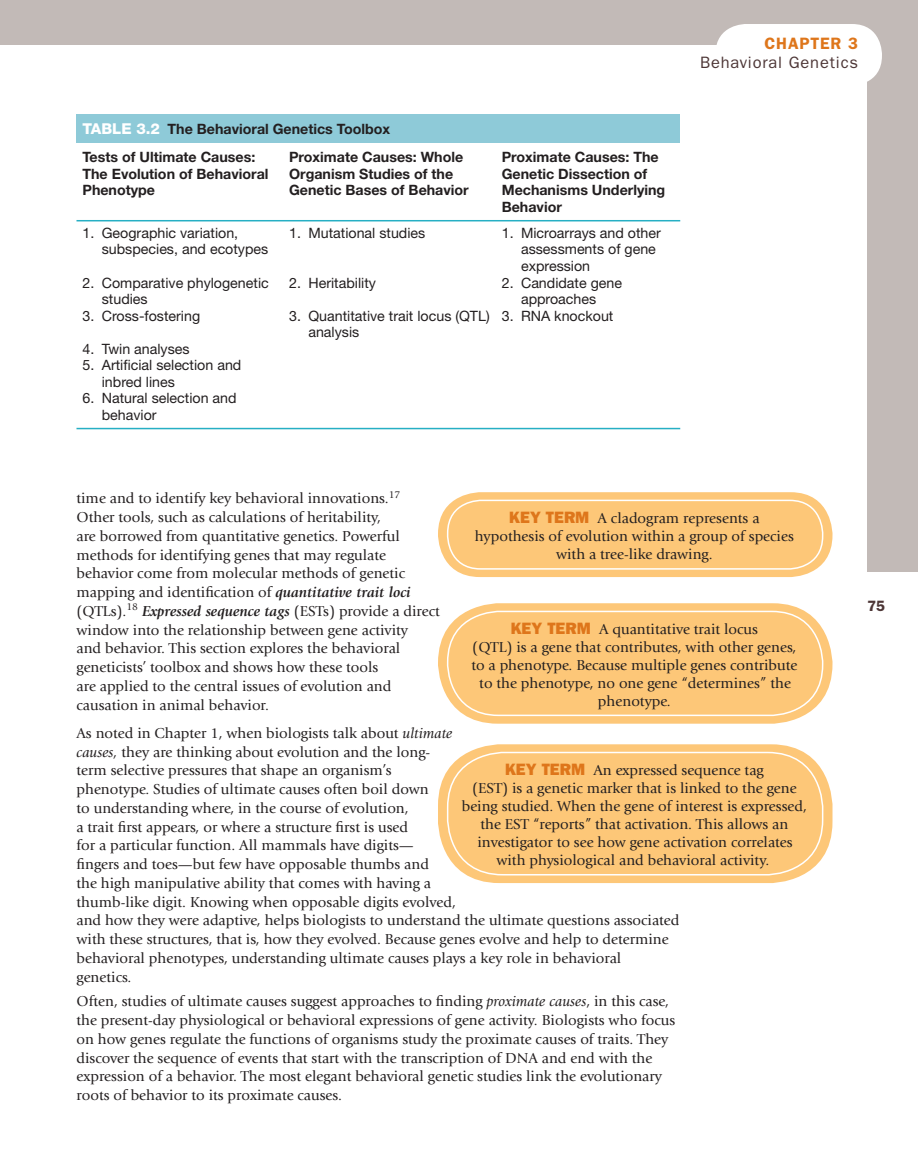
<style>
.page{position:relative;width:918px;height:1175px;background:#fff}
.page>*{position:absolute;margin:0;border:0;box-sizing:border-box;transform-origin:0 0}
.t1{font:16.5px "Franklin Gothic";letter-spacing:.05em;color:#4d3636}
.t2{font:600 16.5px "Franklin Gothic";letter-spacing:.05em;color:#de761b}
.t3{font:15px/18.8px "Giovanni";color:#231f20}
.t4{font:600 15px "Franklin Gothic";color:#4d3636}
.t5{font:14.25px/16.5px "Helvetica Neue";color:#231f20}
.t6{font:700 14.25px/16.5px "Helvetica Neue";color:#231f20}
.s1{font-weight:800;font-size:15px;color:#fff}
.s2{font-weight:700;font-style:italic}
.s3{font-style:italic}
.s4{font-family:"Franklin Gothic";font-weight:800;font-size:16.5px;color:#de761b}
</style>
<div class="page">
<div style="left:0;top:0;width:918px;height:45px;background:#c2bab7"></div>
<div style="left:867px;top:0;width:51px;height:572px;background:#c2bab7"></div>
<div style="left:715px;top:24px;width:167px;height:62px;background:#fff;border-radius:30px"></div>
<div style="left:438px;top:492px;width:394px;height:85px;background:#fdc778;border-radius:42px"></div>
<div style="left:447px;top:499px;width:376px;height:70px;border:2px solid #fff;border-radius:33px"></div>
<div style="left:438px;top:603px;width:394px;height:120px;background:#fdc778;border-radius:60px"></div>
<div style="left:447px;top:610px;width:376px;height:106px;border:2px solid #fff;border-radius:51px"></div>
<div style="left:438px;top:744px;width:394px;height:139px;background:#fdc778;border-radius:61px"></div>
<div style="left:447px;top:751px;width:376px;height:124px;border:2px solid #fff;border-radius:55px"></div>
<div style="left:76px;top:114px;width:604px;height:28px;background:#8ecad8"></div>
<hr style="left:76px;top:220px;width:604px;height:1px;background:#26afc4">
<hr style="left:76px;top:428px;width:604px;height:1px;background:#26afc4">
<p class="t6" style="left:82px;top:116px;width:309px;line-height:28.3px"><span class="s1">TABLE 3.2</span> The Behavioral Genetics Toolbox<br>Tests of Ultimate Causes:</p>
<p class="t6" style="left:83px;top:167px;width:188px">The Evolution of Behavioral<br>Phenotype</p>
<p class="t6" style="left:289px;top:150px;width:181px">Proximate Causes: Whole<br>Organism Studies of the<br>Genetic Bases of Behavior</p>
<p class="t6" style="left:502px;top:150px;width:165px">Proximate Causes: The<br>Genetic Dissection of<br>Mechanisms Underlying<br>Behavior</p>
<p class="t5" style="left:102px;top:226px;width:168px;text-indent:-19px">1. Geographic variation, subspecies, and ecotypes</p>
<p class="t5" style="left:289px;top:226px;width:138px">1. Mutational studies</p>
<p class="t5" style="left:521px;top:226px;width:141px;text-indent:-19px">1. Microarrays and other assessments of gene expression</p>
<p class="t5" style="left:102px;top:275px;width:169px;text-indent:-19px">2. Comparative phylogenetic studies</p>
<p class="t5" style="left:289px;top:275px;width:88px">2. Heritability</p>
<p class="t5" style="left:502px;top:275px;width:122px;text-align:center">2. Candidate gene approaches</p>
<p class="t5" style="left:83px;top:308px;width:119px">3. Cross-fostering</p>
<p class="t5" style="left:308px;top:308px;width:183px;text-indent:-19px">3. Quantitative trait locus (QTL) analysis</p>
<p class="t5" style="left:502px;top:308px;width:113px">3. RNA knockout</p>
<p class="t5" style="left:83px;top:341px;width:109px">4. Twin analyses</p>
<p class="t5" style="left:102px;top:358px;width:141px;text-indent:-19px">5. Artificial selection and inbred lines</p>
<p class="t5" style="left:102px;top:391px;width:136px;text-indent:-19px">6. Natural selection and behavior</p>
<p class="t2" style="left:765px;top:38px;width:95px">CHAPTER 3</p>
<p class="t1" style="left:700px;top:57px;width:159px">Behavioral Genetics</p>
<p class="t3" style="left:76px;top:490px;width:365px">time and to identify key behavioral innovations. <sup>17<br></sup>Other tools, such as calculations of heritability,<br>are borrowed from quantitative genetics. Powerful methods for identifying genes that may regulate behavior come from molecular methods of genetic mapping and identification of <span class="s2">quantitative trait loci </span>(QTLs). <sup>18</sup> <span class="s2">Expressed sequence tags</span> (ESTs) provide a direct window into the relationship between gene activity<br>and behavior. This section explores the behavioral geneticists’ toolbox and shows how these tools<br>are applied to the central issues of evolution and causation in animal behavior.</p>
<p class="t3" style="left:77px;top:725px;width:605px">As noted in Chapter 1, when biologists talk about <span class="s3">ultimate<br>causes,</span> they are thinking about evolution and the long-<br>term selective pressures that shape an organism’s<br>phenotype. Studies of ultimate causes often boil down<br>to understanding where, in the course of evolution,<br>a trait first appears, or where a structure first is used<br>for a particular function. All mammals have digits—<br>fingers and toes—but few have opposable thumbs and<br>the high manipulative ability that comes with having a<br>thumb-like digit. Knowing when opposable digits evolved,<br>and how they were adaptive, helps biologists to understand the ultimate questions associated with these structures, that is, how they evolved. Because genes evolve and help to determine behavioral phenotypes, understanding ultimate causes plays a key role in behavioral genetics.</p>
<p class="t3" style="left:77px;top:993px;width:600px">Often, studies of ultimate causes suggest approaches to finding <span class="s3">proximate causes</span> , in this case, the present-day physiological or behavioral expressions of gene activity. Biologists who focus on how genes regulate the functions of organisms study the proximate causes of traits. They discover the sequence of events that start with the transcription of DNA and end with the expression of a behavior. The most elegant behavioral genetic studies link the evolutionary roots of behavior to its proximate causes.</p>
<p class="t3" style="left:475px;top:510px;width:320px;line-height:18px;text-align:center"><span class="s4">KEY TERM</span> A cladogram represents a hypothesis of evolution within a group of species with a tree-like drawing.</p>
<p class="t3" style="left:471px;top:621px;width:328px;line-height:18px;text-align:center"><span class="s4">KEY TERM</span> A quantitative trait locus<br>(QTL) is a gene that contributes, with other genes, to a phenotype. Because multiple genes contribute to the phenotype, no one gene “determines” the phenotype.</p>
<p class="t3" style="left:462px;top:762px;width:347px;line-height:18px;text-align:center"><span class="s4">KEY TERM</span> An expressed sequence tag<br>(EST) is a genetic marker that is linked to the gene being studied. When the gene of interest is expressed, the EST “reports” that activation. This allows an investigator to see how gene activation correlates with physiological and behavioral activity.</p>
<p class="t4" style="left:867px;top:600px;width:19px">75</p>
</div>
